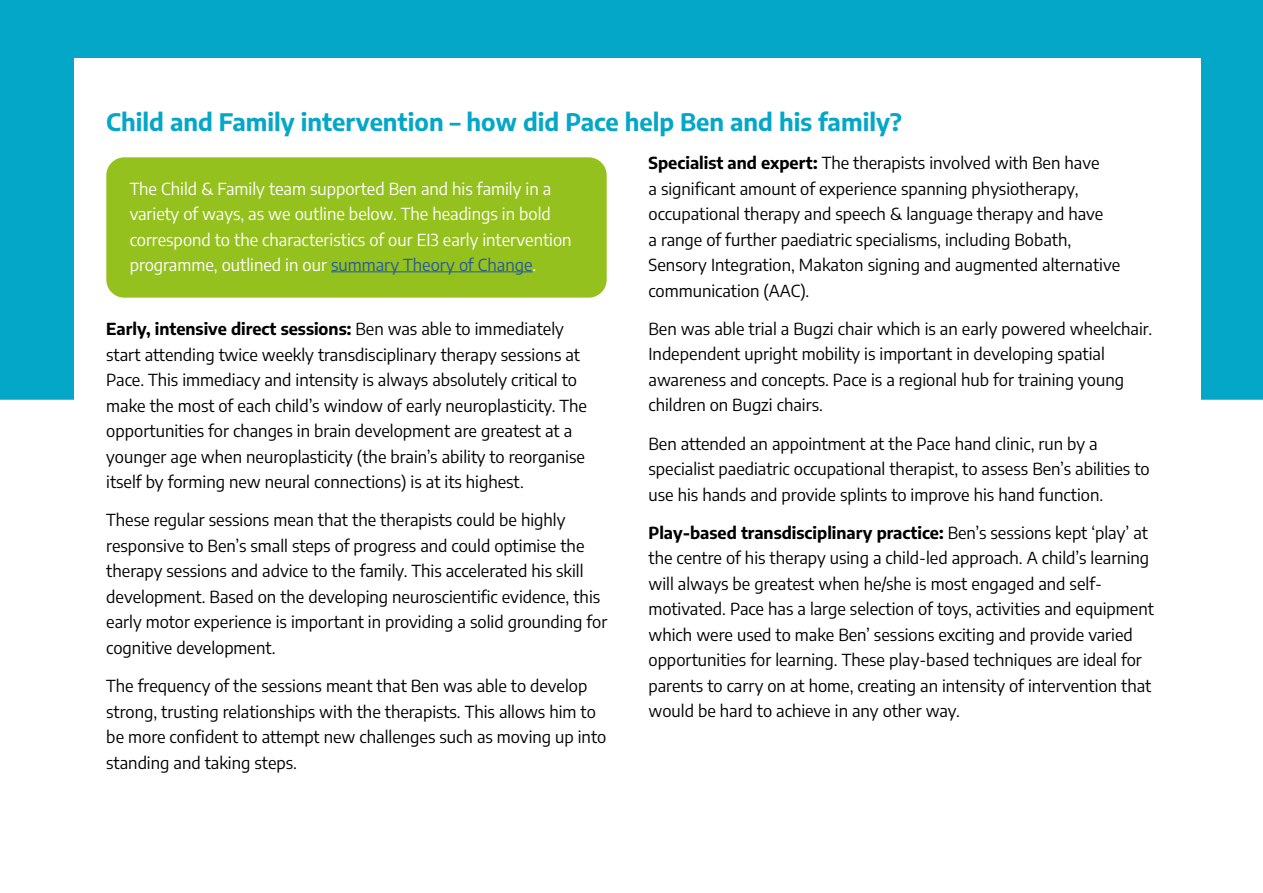
<style>
.page{position:relative;width:1263px;height:893px;background:#fff}
.page>*{position:absolute;margin:0;border:0;box-sizing:border-box;transform-origin:0 0}
.t1{font:700 24px "Encode Sans";color:#04a7c8}
.t2{font:16.5px/25.5px "Encode Sans";color:#000}
.t3{font:16.5px/25.5px "Encode Sans";color:#fff}
.s1{color:#265b9b}
.s2{font-weight:700}
</style>
<div class="page">
<div style="left:0;top:0;width:1263px;height:400px;background:#04a7c8"></div>
<div style="left:74px;top:58px;width:1127px;height:835px;background:#fff"></div>
<div style="left:106px;top:157px;width:501px;height:141px;background:#95c11f;border-radius:18px"></div>
<hr style="left:331px;top:272px;width:202px;height:1px;background:#265b9b">
<h1 class="t1" style="left:106px;top:111px;width:797px">Child and Family intervention – how did Pace help Ben and his family?</h1>
<p class="t3" style="left:130px;top:177px;width:443px">The Child &amp; Family team supported Ben and his family in a variety of ways, as we outline below. The headings in bold correspond to the characteristics of our EI3 early intervention programme, outlined in our <span class="s1">summary Theory of Change</span>.</p>
<p class="t2" style="left:106px;top:317px;width:482px"><span class="s2">Early, intensive direct sessions:</span> Ben was able to immediately start attending twice weekly transdisciplinary therapy sessions at Pace. This immediacy and intensity is always absolutely critical to make the most of each child’s window of early neuroplasticity. The opportunities for changes in brain development are greatest at a younger age when neuroplasticity (the brain’s ability to reorganise itself by forming new neural connections) is at its highest.</p>
<p class="t2" style="left:106px;top:509px;width:502px">These regular sessions mean that the therapists could be highly responsive to Ben’s small steps of progress and could optimise the therapy sessions and advice to the family. This accelerated his skill development. Based on the developing neuroscientific evidence, this early motor experience is important in providing a solid grounding for cognitive development.</p>
<p class="t2" style="left:106px;top:674px;width:501px">The frequency of the sessions meant that Ben was able to develop strong, trusting relationships with the therapists. This allows him to be more confident to attempt new challenges such as moving up into standing and taking steps.</p>
<p class="t2" style="left:648px;top:152px;width:473px"><span class="s2">Specialist and expert:</span> The therapists involved with Ben have<br>a significant amount of experience spanning physiotherapy, occupational therapy and speech &amp; language therapy and have<br>a range of further paediatric specialisms, including Bobath, Sensory Integration, Makaton signing and augmented alternative communication (AAC).</p>
<p class="t2" style="left:648px;top:317px;width:505px">Ben was able trial a Bugzi chair which is an early powered wheelchair.<br>Independent upright mobility is important in developing spatial awareness and concepts. Pace is a regional hub for training young children on Bugzi chairs.</p>
<p class="t2" style="left:648px;top:432px;width:503px">Ben attended an appointment at the Pace hand clinic, run by a specialist paediatric occupational therapist, to assess Ben’s abilities to use his hands and provide splints to improve his hand function.</p>
<p class="t2" style="left:648px;top:521px;width:507px"><span class="s2">Play-based transdisciplinary practice:</span> Ben’s sessions kept ‘play’ at the centre of his therapy using a child-led approach. A child’s learning will always be greatest when he/she is most engaged and self&shy;motivated. Pace has a large selection of toys, activities and equipment which were used to make Ben’ sessions exciting and provide varied opportunities for learning. These play-based techniques are ideal for parents to carry on at home, creating an intensity of intervention that would be hard to achieve in any other way.</p>
</div>
